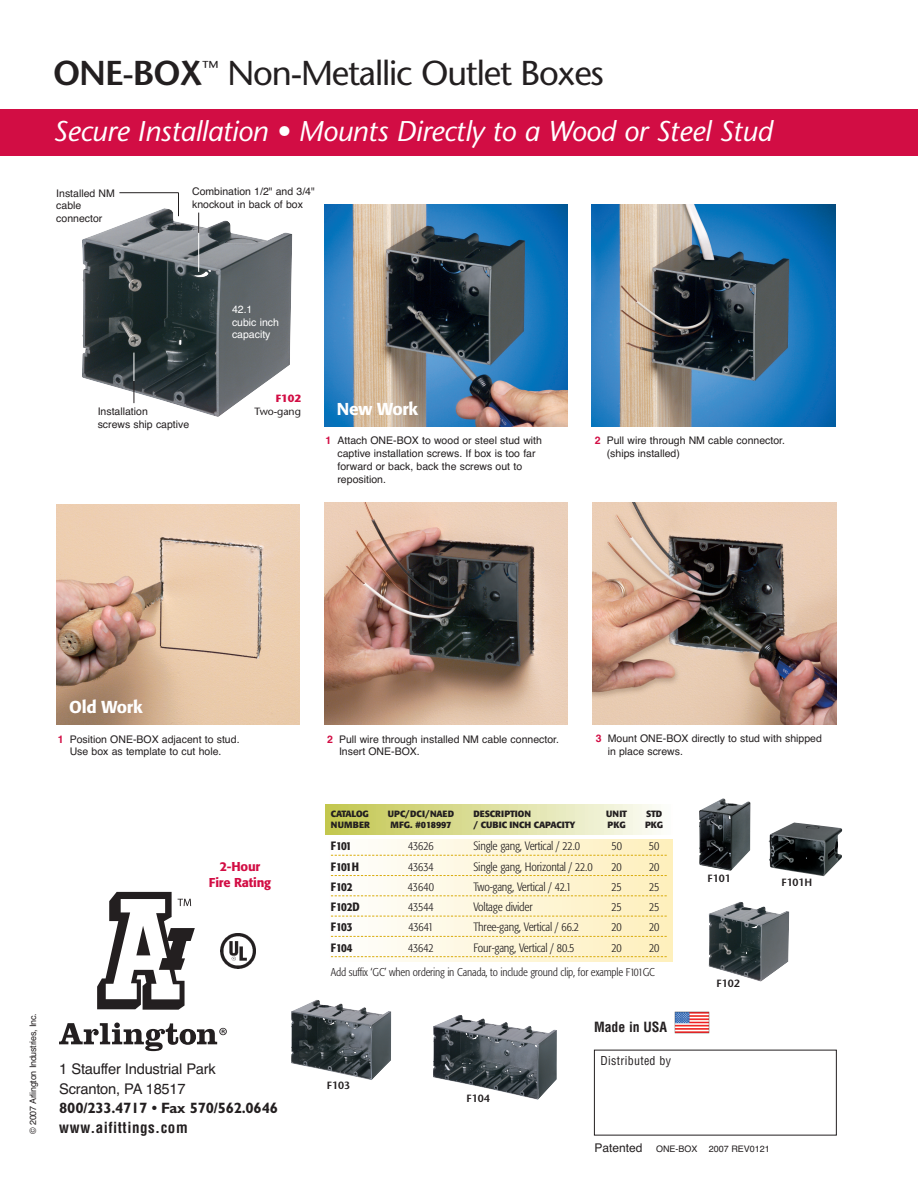
<style>
.page{position:relative;width:918px;height:1188px;background:#fff}
.page>*{position:absolute;margin:0;border:0;box-sizing:border-box;transform-origin:0 0}
.t1{font:34.5px "Stone Sans";letter-spacing:-.035em;color:#231f20}
.t2{font:italic 28.5px "Stone Sans";letter-spacing:-.01em;color:#fff}
.t3{font:500 17.1px "Formata";letter-spacing:-.02em;color:#fff}
.t4{font:700 15px "Gill Sans";letter-spacing:-.015em;color:#231f20}
.t5{font:700 condensed 15px "Helvetica";letter-spacing:.035em;color:#231f20}
.t6{font:14.7px/19.5px "Helvetica";letter-spacing:-.015em;color:#231f20}
.t7{font:700 condensed 13.8px "Helvetica";color:#231f20}
.t8{font:500 12.75px/16.2px "Formata";letter-spacing:-.02em;color:#d20d44;text-align:center}
.t9{font:300 condensed 12px "Formata";letter-spacing:-.015em;color:#231f20}
.t10{font:500 condensed 12px "Formata";color:#231f20}
.t11{font:condensed 12px "Helvetica";letter-spacing:.025em;color:#231f20}
.t12{font:300 condensed 11.25px "Formata";letter-spacing:-.015em;color:#231f20}
.t13{font:10.5px/12.8px "Helvetica";color:#231f20}
.t14{font:10.5px/12.8px "Helvetica";color:#fff}
.t15{font:600 10.5px "Stone Sans";letter-spacing:-.005em;color:#231f20}
.t16{font:10.5px "Stone Sans";letter-spacing:-.005em;color:#231f20}
.t17{font:700 10.5px "Stone Sans";color:#d20d44}
.t18{font:700 9px "Formata";letter-spacing:.005em;color:#231f20}
.t19{font:9px "Helvetica";letter-spacing:-.03em;color:#231f20}
.t20{font:9px "Helvetica";color:#231f20}
.t21{font:700 9px "Formata";letter-spacing:-.015em;color:#231f20}
.t22{font:700 9px "Formata";letter-spacing:-.025em;color:#231f20}
.s1{font-weight:600}
.s2{font-weight:700;color:#d20d44}
.s3{font-size:12px}
</style>
<div class="page">
<div style="left:0;top:110px;width:918px;height:46px;background:#d20d44"></div>
<svg style="left:59px;top:1023px;width:168px;height:28px"></svg>
<svg style="left:97px;top:892px;width:98px;height:118px"></svg>
<svg style="left:330px;top:839px;width:343px;height:122px"></svg>
<div style="left:326px;top:804px;width:347px;height:31px;background:linear-gradient(to right,#c3c64e,#fcfdf9)"></div>
<svg style="left:331px;top:855px;width:336px;height:1px"></svg>
<svg style="left:331px;top:875px;width:336px;height:1px"></svg>
<svg style="left:331px;top:895px;width:336px;height:1px"></svg>
<svg style="left:331px;top:916px;width:336px;height:1px"></svg>
<svg style="left:331px;top:936px;width:336px;height:1px"></svg>
<svg style="left:331px;top:956px;width:336px;height:1px"></svg>
<img style="left:220px;top:933px;width:36px;height:36px">
<svg style="left:709px;top:1011px;width:1px;height:22px"></svg>
<img style="left:674px;top:1011px;width:35px;height:23px">
<img style="left:324px;top:204px;width:244px;height:223px">
<img style="left:592px;top:205px;width:244px;height:222px">
<img style="left:82px;top:208px;width:210px;height:209px">
<hr style="left:119px;top:192px;width:59px;height:1px;background:#231f20">
<svg style="left:134px;top:353px;width:1px;height:50px"></svg>
<svg style="left:178px;top:193px;width:1px;height:23px"></svg>
<hr style="left:198px;top:225px;width:1px;height:47px;background:#fff">
<svg style="left:198px;top:213px;width:1px;height:20px"></svg>
<img style="left:56px;top:504px;width:244px;height:221px">
<img style="left:324px;top:503px;width:244px;height:222px">
<img style="left:593px;top:503px;width:244px;height:222px">
<img style="left:291px;top:1000px;width:100px;height:80px">
<img style="left:433px;top:1015px;width:124px;height:85px">
<img style="left:699px;top:798px;width:51px;height:73px">
<img style="left:769px;top:823px;width:73px;height:53px">
<img style="left:709px;top:902px;width:80px;height:80px">
<h1 class="t1" style="left:53px;top:60px;width:552px"><span class="s1">ONE-BOX</span><sup>™</sup> Non-Metallic Outlet Boxes</h1>
<h2 class="t2" style="left:53px;top:120px;width:721px">Secure Installation • Mounts Directly to a Wood or Steel Stud</h2>
<p class="t13" style="left:56px;top:187px;width:60px">Installed NM cable connector</p>
<p class="t13" style="left:192px;top:185px;width:124px">Combination 1/2" and 3/4" knockout in back of box</p>
<p class="t14" style="left:232px;top:303px;width:48px">42.1 cubic inch capacity</p>
<p class="t13" style="left:98px;top:405px;width:93px">Installation<br>screws ship captive</p>
<p class="t17" style="left:276px;top:394px;width:27px">F102</p>
<p class="t16" style="left:254px;top:407px;width:48px">Two-gang</p>
<h3 class="t3" style="left:337px;top:402px;width:83px">New Work</h3>
<p class="t13" style="left:338px;top:434px;width:206px;text-indent:-12px"><span class="s2">1</span> Attach ONE-BOX to wood or steel stud with captive installation screws. If box is too far forward or back, back the screws out to reposition.</p>
<p class="t13" style="left:607px;top:434px;width:180px;text-indent:-12px"><span class="s2">2</span> Pull wire through NM cable connector. (ships installed)</p>
<h3 class="t3" style="left:69px;top:700px;width:75px">Old Work</h3>
<p class="t13" style="left:58px;top:733px;width:183px;text-align:center"><span class="s2">1</span> Position ONE-BOX adjacent to stud.<br>Use box as template to cut hole.</p>
<p class="t13" style="left:339px;top:733px;width:222px;text-indent:-12px"><span class="s2">2</span> Pull wire through installed NM cable connector.<br>Insert ONE-BOX.</p>
<p class="t13" style="left:608px;top:732px;width:216px;text-indent:-12px"><span class="s2">3</span> Mount ONE-BOX directly to stud with shipped in place screws.</p>
<p class="t8" style="left:209px;top:859px;width:64px">2-Hour<br>Fire Rating</p>
<p class="t19" style="left:28px;top:1134px;width:122px;rotate:-90deg">© 2007 Arlington Industries, Inc.</p>
<h3 class="t6" style="left:59px;top:1060px;width:158px">1 Stauffer Industrial Park<br>Scranton, PA 18517</h3>
<h3 class="t4" style="left:59px;top:1100px;width:220px">800/233.4717 • Fax 570/562.0646</h3>
<h3 class="t5" style="left:59px;top:1119px;width:130px">www.aifittings.com</h3>
<p class="t22" style="left:331px;top:810px;width:40px">CATALOG</p>
<p class="t18" style="left:388px;top:810px;width:68px">UPC/DCI/NAED</p>
<p class="t18" style="left:473px;top:810px;width:59px">DESCRIPTION</p>
<p class="t18" style="left:606px;top:810px;width:22px">UNIT</p>
<p class="t18" style="left:646px;top:810px;width:18px">STD</p>
<p class="t18" style="left:331px;top:821px;width:40px">NUMBER</p>
<p class="t21" style="left:391px;top:821px;width:62px">MFG. #018997</p>
<p class="t18" style="left:473px;top:821px;width:104px">/ CUBIC INCH CAPACITY</p>
<p class="t18" style="left:608px;top:821px;width:20px">PKG</p>
<p class="t18" style="left:645px;top:821px;width:20px">PKG</p>
<p class="t10" style="left:331px;top:841px;width:22px">F101</p>
<p class="t9" style="left:408px;top:841px;width:27px">43626</p>
<p class="t9" style="left:473px;top:841px;width:108px">Single gang, Vertical / 22.0</p>
<p class="t9" style="left:611px;top:841px;width:12px">50</p>
<p class="t9" style="left:649px;top:841px;width:12px">50</p>
<p class="t10" style="left:331px;top:862px;width:30px">F101H</p>
<p class="t9" style="left:408px;top:862px;width:27px">43634</p>
<p class="t9" style="left:473px;top:862px;width:121px">Single gang, Horizontal / 22.0</p>
<p class="t9" style="left:612px;top:862px;width:12px">20</p>
<p class="t9" style="left:649px;top:862px;width:12px">20</p>
<p class="t10" style="left:331px;top:882px;width:23px">F102</p>
<p class="t9" style="left:408px;top:882px;width:28px">43640</p>
<p class="t9" style="left:473px;top:882px;width:100px">Two-gang, Vertical / 42.1</p>
<p class="t9" style="left:612px;top:882px;width:12px">25</p>
<p class="t9" style="left:649px;top:882px;width:12px">25</p>
<p class="t10" style="left:331px;top:902px;width:30px">F102D</p>
<p class="t9" style="left:408px;top:902px;width:27px">43544</p>
<p class="t9" style="left:473px;top:902px;width:61px">Voltage divider</p>
<p class="t9" style="left:612px;top:902px;width:12px">25</p>
<p class="t9" style="left:649px;top:902px;width:12px">25</p>
<p class="t10" style="left:331px;top:923px;width:23px">F103</p>
<p class="t9" style="left:408px;top:923px;width:27px">43641</p>
<p class="t9" style="left:473px;top:923px;width:107px">Three-gang, Vertical / 66.2</p>
<p class="t9" style="left:612px;top:923px;width:12px">20</p>
<p class="t9" style="left:649px;top:923px;width:12px">20</p>
<p class="t10" style="left:331px;top:943px;width:23px">F104</p>
<p class="t9" style="left:408px;top:943px;width:27px">43642</p>
<p class="t9" style="left:473px;top:943px;width:103px">Four-gang, Vertical / 80.5</p>
<p class="t9" style="left:612px;top:943px;width:12px">20</p>
<p class="t9" style="left:649px;top:943px;width:12px">20</p>
<p class="t12" style="left:331px;top:967px;width:326px">Add suffix ‘GC’ when ordering in Canada, to include ground clip, for example F101GC</p>
<h3 class="t7" style="left:594px;top:1019px;width:75px">Made in USA</h3>
<p class="t15" style="left:327px;top:1081px;width:25px">F103</p>
<p class="t15" style="left:467px;top:1094px;width:25px">F104</p>
<p class="t11" style="left:601px;top:1054px;width:72px">Distributed by</p>
<p class="t15" style="left:708px;top:874px;width:25px">F101</p>
<p class="t15" style="left:781px;top:878px;width:32px">F101H</p>
<p class="t15" style="left:717px;top:979px;width:25px">F102</p>
<p class="t20" style="left:594px;top:1143px;width:177px"><span class="s3">Patented</span> ONE-BOX 2007 REV0121</p>
</div>
